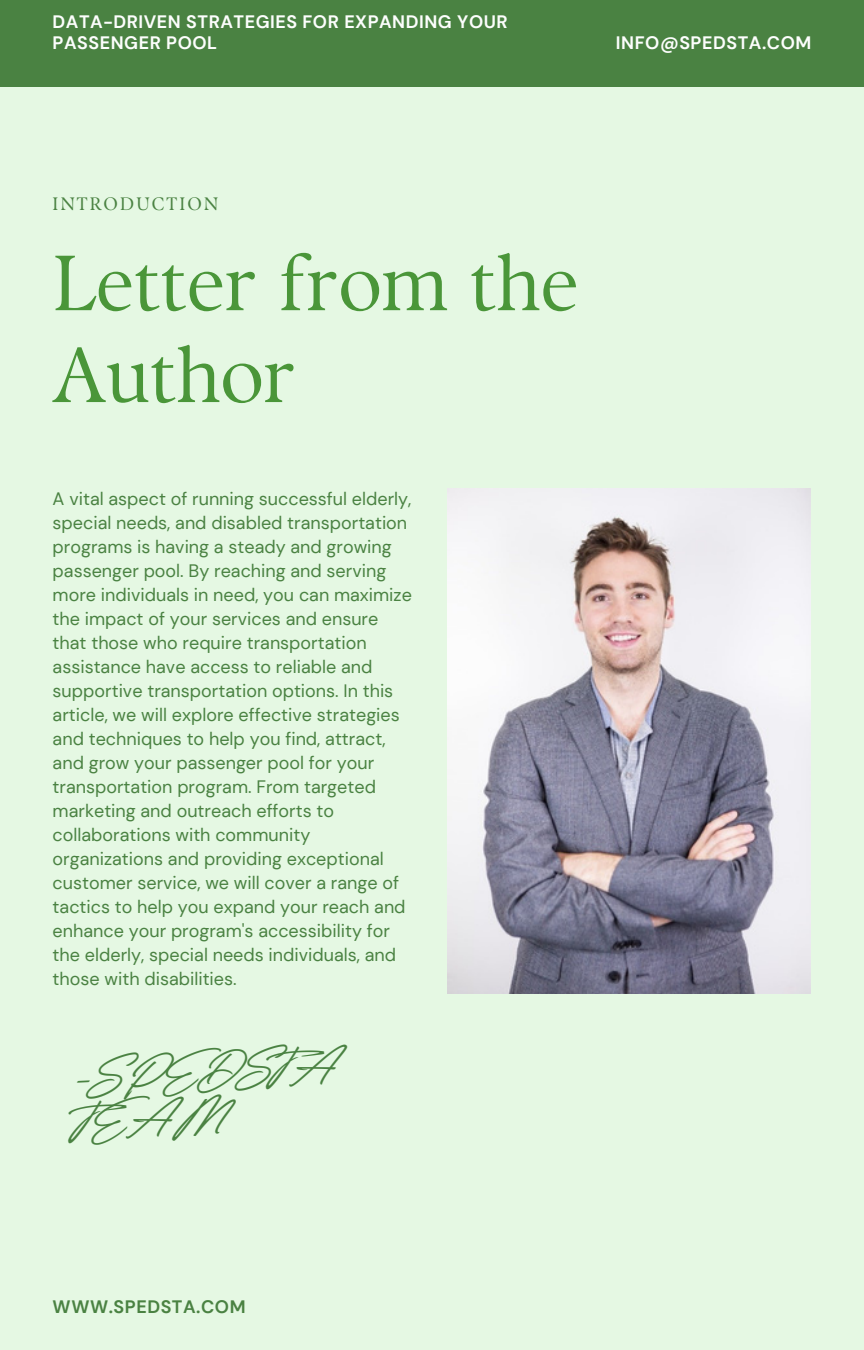
<style>
.page{position:relative;width:864px;height:1350px;background:#e5f8e3}
.page>*{position:absolute;margin:0;border:0;box-sizing:border-box;transform-origin:0 0}
.t1{font:78.08px/91.8px "TY Serif D";color:#4a9639}
.t2{font:36.68px "TY Script";color:#4a8242}
.t3{font:18px/24.1px "DM Sans";color:#4a8242}
.t4{font:700 18px "DM Sans";letter-spacing:.03em;color:#fdfefd}
.t5{font:700 18px "DM Sans";letter-spacing:.03em;color:#4a8242}
.t6{font:18px "TY Serif D";letter-spacing:.12em;color:#4a8242}
</style>
<div class="page">
<img style="left:447px;top:489px;width:363px;height:505px">
<div style="left:0;top:0;width:864px;height:86px;background:#4a8242"></div>
<p class="t4" style="left:53px;top:10px;width:457px">DATA-DRIVEN STRATEGIES FOR EXPANDING YOUR</p>
<p class="t4" style="left:53px;top:31px;width:166px">PASSENGER POOL</p>
<p class="t4" style="left:616px;top:31px;width:197px">INFO@SPEDSTA.COM</p>
<p class="t6" style="left:53px;top:193px;width:167px">INTRODUCTION</p>
<p class="t1" style="left:53px;top:237px;width:528px">Letter from the<br>Author</p>
<p class="t3" style="left:53px;top:487px;width:361px">A vital aspect of running successful elderly, special needs, and disabled transportation programs is having a steady and growing passenger pool. By reaching and serving more individuals in need, you can maximize the impact of your services and ensure that those who require transportation assistance have access to reliable and supportive transportation options. In this article, we will explore effective strategies and techniques to help you find, attract, and grow your passenger pool for your transportation program. From targeted marketing and outreach efforts to collaborations with community organizations and providing exceptional customer service, we will cover a range of tactics to help you expand your reach and enhance your program's accessibility for the elderly, special needs individuals, and those with disabilities.</p>
<p class="t2" style="left:70px;top:1057px;width:265px;rotate:-3deg">-SPEDSTA</p>
<p class="t2" style="left:73px;top:1101px;width:154px;rotate:-3deg">TEAM</p>
<p class="t5" style="left:53px;top:1295px;width:194px">WWW.SPEDSTA.COM</p>
</div>
